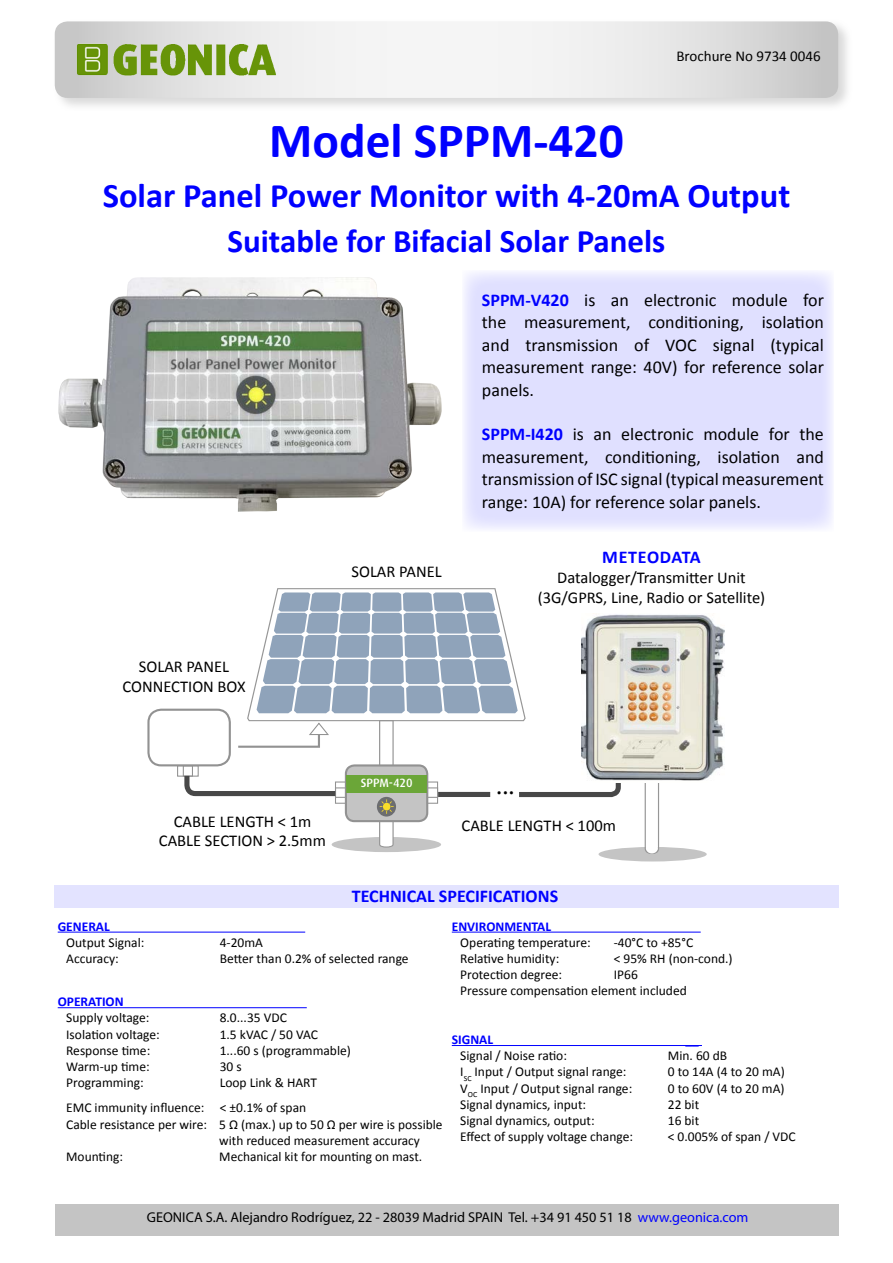
<style>
.page{position:relative;width:893px;height:1263px;background:#fff}
.page>*{position:absolute;margin:0;border:0;box-sizing:border-box;transform-origin:0 0}
.t1{font:700 49.5px "Calibri";color:#00f}
.t2{font:700 34.5px "Calibri";color:#00f}
.t3{font:700 33px "Calibri";color:#00f}
.t4{font:27px "Minion Pro";color:#000}
.t5{font:18px/22.5px "Calibri";color:#000;text-align:justify}
.t6{font:700 18px "Calibri";color:#00f}
.t7{font:700 18px "Calibri";letter-spacing:.03em;color:#00f}
.t8{font:16.5px "Calibri";color:#000}
.t9{font:15px "Calibri";color:#000}
.t10{font:14.25px "Myriad Pro";color:#000}
.t11{font:13.5px/16.2px "Calibri";color:#000}
.t12{font:700 13.5px "Calibri";color:#00f}
.t13{font:500 12px "Dax";color:#fff}
.s1{font-weight:700;color:#00f}
.s2{color:#00f}
</style>
<div class="page">
<div style="left:53px;top:19px;width:800px;height:92px;background:#c4c4c4;opacity:.62"></div>
<svg style="left:55px;top:21px;width:783px;height:77px"></svg>
<div style="left:55px;top:1204px;width:783px;height:31px;background:#c4c4c4"></div>
<img style="left:74px;top:41px;width:203px;height:37px">
<div style="left:462px;top:270px;width:372px;height:262px;background:#e0e0ff"></div>
<img style="left:59px;top:277px;width:383px;height:235px">
<hr style="left:58px;top:932px;width:247px;height:1px;background:#00f">
<hr style="left:58px;top:1007px;width:249px;height:1px;background:#00f">
<hr style="left:452px;top:932px;width:249px;height:1px;background:#00f">
<hr style="left:452px;top:1045px;width:250px;height:1px;background:#00f">
<div style="left:598px;top:847px;width:109px;height:14px;background:#c4c4c4;border-radius:50%"></div>
<svg style="left:645px;top:783px;width:14px;height:71px"></svg>
<div style="left:332px;top:837px;width:109px;height:15px;background:#c4c4c4;border-radius:50%"></div>
<div style="left:147px;top:709px;width:84px;height:57px;border:2px solid #929292;border-radius:13px"></div>
<div style="left:177px;top:765px;width:16px;height:12px;border:1px solid #929292"></div>
<svg style="left:182px;top:588px;width:439px;height:259px"></svg>
<div style="left:438px;top:792px;width:52px;height:5px;background:#484848"></div>
<div style="left:54px;top:885px;width:785px;height:23px;background:#e3e3ff"></div>
<div style="left:646px;top:843px;width:12px;height:10px;background:#fff;border-radius:50%"></div>
<img style="left:581px;top:613px;width:143px;height:170px">
<p class="t9" style="left:676px;top:47px;width:146px">Brochure No 9734 0046</p>
<p class="t1" style="left:269px;top:109px;width:356px">Model SPPM-420</p>
<p class="t2" style="left:103px;top:173px;width:689px">Solar Panel Power Monitor with 4-20mA Output</p>
<p class="t3" style="left:228px;top:220px;width:439px">Suitable for Bifacial Solar Panels</p>
<p class="t8" style="left:139px;top:656px;width:92px">SOLAR PANEL</p>
<p class="t8" style="left:123px;top:676px;width:125px">CONNECTION BOX</p>
<p class="t8" style="left:351px;top:561px;width:92px">SOLAR PANEL</p>
<h3 class="t5" style="left:482px;top:289px;width:343px"><span class="s1">SPPM-V420</span> is an electronic module for the measurement, conditioning, isolation and transmission of VOC signal (typical measurement range: 40V) for reference solar panels.</h3>
<h3 class="t5" style="left:482px;top:423px;width:343px"><span class="s1">SPPM-I420</span> is an electronic module for the measurement, conditioning, isolation and transmission of ISC signal (typical measurement range: 10A) for reference solar panels.</h3>
<p class="t7" style="left:602px;top:546px;width:100px">METEODATA</p>
<p class="t8" style="left:557px;top:567px;width:190px">Datalogger/Transmitter Unit</p>
<p class="t8" style="left:538px;top:587px;width:229px">(3G/GPRS, Line, Radio or Satellite)</p>
<p class="t13" style="left:361px;top:776px;width:54px">SPPM-420</p>
<p class="t4" style="left:496px;top:768px;width:20px">...</p>
<p class="t8" style="left:174px;top:811px;width:139px">CABLE LENGTH &lt; 1m</p>
<p class="t8" style="left:462px;top:815px;width:156px">CABLE LENGTH &lt; 100m</p>
<p class="t8" style="left:159px;top:830px;width:169px">CABLE SECTION &gt; 2.5mm</p>
<p class="t6" style="left:352px;top:884px;width:208px">TECHNICAL SPECIFICATIONS</p>
<p class="t12" style="left:58px;top:917px;width:54px">GENERAL</p>
<p class="t11" style="left:66px;top:934px;width:80px">Output Signal:</p>
<p class="t11" style="left:220px;top:934px;width:45px">4-20mA</p>
<p class="t11" style="left:66px;top:950px;width:54px">Accuracy:</p>
<p class="t11" style="left:220px;top:950px;width:190px">Better than 0.2% of selected range</p>
<p class="t12" style="left:58px;top:993px;width:67px">OPERATION</p>
<p class="t11" style="left:66px;top:1010px;width:85px">Supply voltage:</p>
<p class="t11" style="left:220px;top:1010px;width:69px">8.0...35 VDC</p>
<p class="t11" style="left:66px;top:1026px;width:95px">Isolation voltage:</p>
<p class="t11" style="left:220px;top:1026px;width:100px">1.5 kVAC / 50 VAC</p>
<p class="t11" style="left:66px;top:1042px;width:86px">Response time:</p>
<p class="t11" style="left:220px;top:1042px;width:133px">1...60 s (programmable)</p>
<p class="t11" style="left:66px;top:1058px;width:85px">Warm-up time:</p>
<p class="t11" style="left:220px;top:1058px;width:24px">30 s</p>
<p class="t11" style="left:66px;top:1075px;width:79px">Programming:</p>
<p class="t11" style="left:220px;top:1075px;width:99px">Loop Link &amp; HART</p>
<p class="t11" style="left:66px;top:1100px;width:241px">EMC immunity influence: &lt; ±0.1% of span</p>
<p class="t11" style="left:219px;top:1116px;width:225px;text-indent:-153px">Cable resistance per wire: 5 Ω (max.) up to 50 Ω per wire is possible with reduced measurement accuracy</p>
<p class="t11" style="left:66px;top:1148px;width:58px">Mounting:</p>
<p class="t11" style="left:219px;top:1148px;width:204px">Mechanical kit for mounting on mast.</p>
<p class="t12" style="left:452px;top:917px;width:101px">ENVIRONMENTAL</p>
<p class="t11" style="left:460px;top:934px;width:132px">Operating temperature:</p>
<p class="t11" style="left:614px;top:934px;width:81px">-40°C to +85°C</p>
<p class="t11" style="left:460px;top:950px;width:100px">Relative humidity:</p>
<p class="t11" style="left:614px;top:950px;width:120px">&lt; 95% RH (non-cond.)</p>
<p class="t11" style="left:460px;top:967px;width:103px">Protection degree:</p>
<p class="t11" style="left:614px;top:967px;width:26px">IP66</p>
<p class="t11" style="left:460px;top:983px;width:228px">Pressure compensation element included</p>
<p class="t12" style="left:452px;top:1031px;width:43px">SIGNAL</p>
<p class="t12" style="left:685px;top:1031px;width:15px">__</p>
<p class="t11" style="left:460px;top:1048px;width:108px">Signal / Noise ratio:</p>
<p class="t11" style="left:668px;top:1048px;width:61px">Min. 60 dB</p>
<p class="t11" style="left:460px;top:1064px;width:168px">I<sub>SC</sub> Input / Output signal range:</p>
<p class="t11" style="left:668px;top:1064px;width:118px">0 to 14A (4 to 20 mA)</p>
<p class="t11" style="left:460px;top:1080px;width:173px">V<sub>OC</sub> Input / Output signal range:</p>
<p class="t11" style="left:668px;top:1080px;width:118px">0 to 60V (4 to 20 mA)</p>
<p class="t11" style="left:460px;top:1096px;width:127px">Signal dynamics, input:</p>
<p class="t11" style="left:668px;top:1096px;width:33px">22 bit</p>
<p class="t11" style="left:460px;top:1112px;width:136px">Signal dynamics, output:</p>
<p class="t11" style="left:668px;top:1112px;width:33px">16 bit</p>
<p class="t11" style="left:460px;top:1129px;width:174px">Effect of supply voltage change:</p>
<p class="t11" style="left:668px;top:1129px;width:129px">&lt; 0.005% of span / VDC</p>
<p class="t10" style="left:147px;top:1208px;width:603px">GEONICA S.A. Alejandro Rodríguez, 22 - 28039 Madrid SPAIN Tel. +34 91 450 51 18 <span class="s2">www.geonica.com</span></p>
</div>
